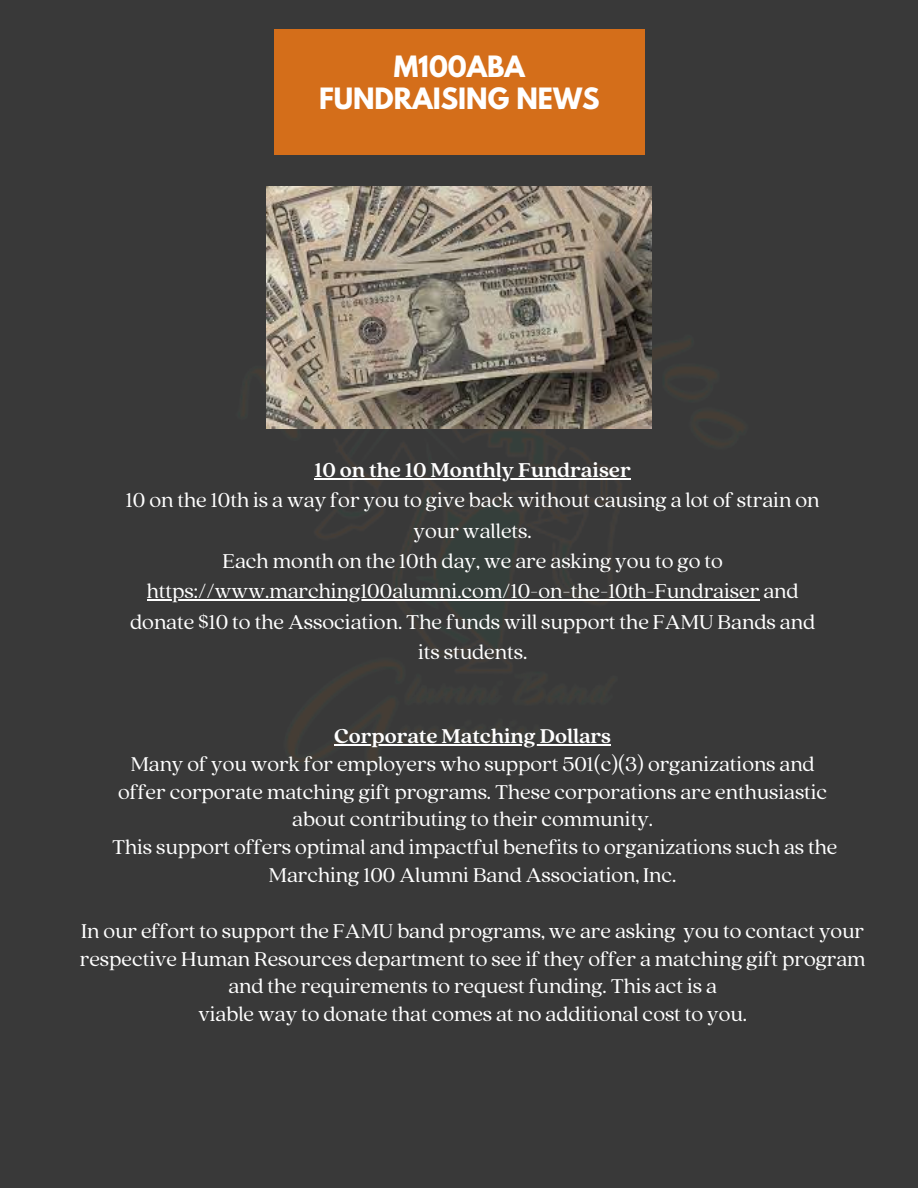
<style>
.page{position:relative;width:918px;height:1188px;background:#393939}
.page>*{position:absolute;margin:0;border:0;box-sizing:border-box;transform-origin:0 0}
.t1{font:700 25.95px/32.1px "League Spartan";color:#fff;text-align:center}
.t2{font:22.2px/30.3px "Quincy CF";color:#fff;text-align:center}
.t3{font:700 22.2px "Quincy CF";color:#fff}
</style>
<div class="page">
<div style="left:274px;top:29px;width:370px;height:125px;background:#d46e1a"></div>
<img style="left:243px;top:233px;width:517px;height:528px">
<img style="left:267px;top:187px;width:385px;height:242px">
<hr style="left:315px;top:478px;width:316px;height:1px;background:#fff">
<hr style="left:147px;top:599px;width:612px;height:2px;background:#fff">
<hr style="left:334px;top:744px;width:277px;height:1px;background:#fff">
<p class="t1" style="left:319px;top:53px;width:282px">M100ABA<br>FUNDRAISING NEWS</p>
<h1 class="t3" style="left:315px;top:455px;width:318px">10 on the 10 Monthly Fundraiser</h1>
<p class="t2" style="left:126px;top:484px;width:695px">10 on the 10th is a way for you to give back without causing a lot of strain on your wallets.</p>
<p class="t2" style="left:223px;top:545px;width:502px">Each month on the 10th day, we are asking you to go to</p>
<p class="t2" style="left:130px;top:575px;width:687px">https://www.marching100alumni.com/10-on-the-10th-Fundraiser and donate $10 to the Association. The funds will support the FAMU Bands and its students.</p>
<p class="t3" style="left:334px;top:721px;width:278px">Corporate Matching Dollars</p>
<p class="t2" style="left:131px;top:747px;width:686px">Many of you work for employers who support 501(c)(3) organizations and</p>
<p class="t2" style="left:118px;top:775px;width:711px">offer corporate matching gift programs. These corporations are enthusiastic</p>
<p class="t2" style="left:292px;top:803px;width:362px">about contributing to their community.</p>
<p class="t2" style="left:112px;top:832px;width:727px;line-height:27.9px">This support offers optimal and impactful benefits to organizations such as the<br>Marching 100 Alumni Band Association, Inc.</p>
<p class="t2" style="left:80px;top:916px;width:787px;line-height:27.9px">In our effort to support the FAMU band programs, we are asking you to contact your respective Human Resources department to see if they offer a matching gift program and the requirements to request funding. This act is a</p>
<p class="t2" style="left:198px;top:998px;width:550px">viable way to donate that comes at no additional cost to you.</p>
</div>
